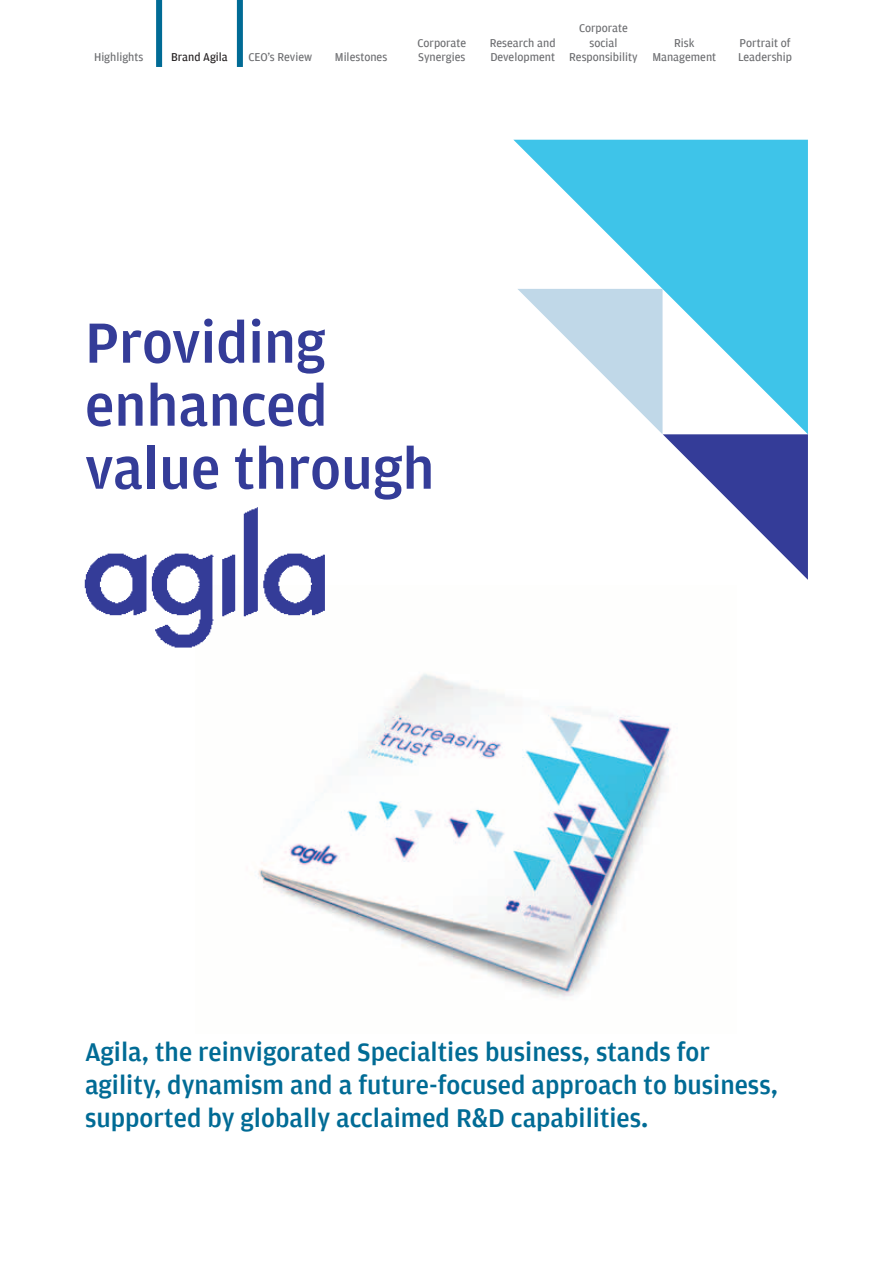
<style>
.page{position:relative;width:893px;height:1263px;background:#fff}
.page>*{position:absolute;margin:0;border:0;box-sizing:border-box;transform-origin:0 0}
.t1{font:500 60px/63px "Amplitude";color:#343c98}
.t2{font:500 27px/33px "Amplitude";color:#006b95}
.t3{font:12px/14.4px "Amplitude";color:#6c6d70}
.t4{font:12px "Amplitude";color:#231f20}
</style>
<div class="page">
<img style="left:258px;top:673px;width:413px;height:325px">
<svg style="left:513px;top:140px;width:295px;height:149px;fill:#3ec4e9"></svg>
<svg style="left:518px;top:289px;width:290px;height:291px"></svg>
<img style="left:84px;top:507px;width:241px;height:141px">
<div style="left:156px;top:0;width:6px;height:67px;background:#006b95"></div>
<div style="left:237px;top:0;width:6px;height:67px;background:#006b95"></div>
<p class="t3" style="left:94px;top:50px;width:51px">Highlights</p>
<p class="t4" style="left:171px;top:50px;width:58px">Brand Agila</p>
<p class="t3" style="left:248px;top:50px;width:65px">CEO's Review</p>
<p class="t3" style="left:335px;top:50px;width:54px">Milestones</p>
<p class="t3" style="left:417px;top:35px;width:50px">Corporate<br>Synergies</p>
<p class="t3" style="left:490px;top:35px;width:67px">Research and<br>Development</p>
<p class="t3" style="left:569px;top:21px;width:70px;text-align:center">Corporate social<br>Responsibility</p>
<p class="t3" style="left:652px;top:35px;width:65px;text-align:center">Risk<br>Management</p>
<p class="t3" style="left:738px;top:35px;width:55px">Portrait of<br>Leadership</p>
<h1 class="t1" style="left:85px;top:312px;width:351px">Providing enhanced value through</h1>
<p class="t2" style="left:85px;top:1036px;width:694px">Agila, the reinvigorated Specialties business, stands for agility, dynamism and a future-focused approach to business, supported by globally acclaimed R&amp;D capabilities.</p>
</div>
